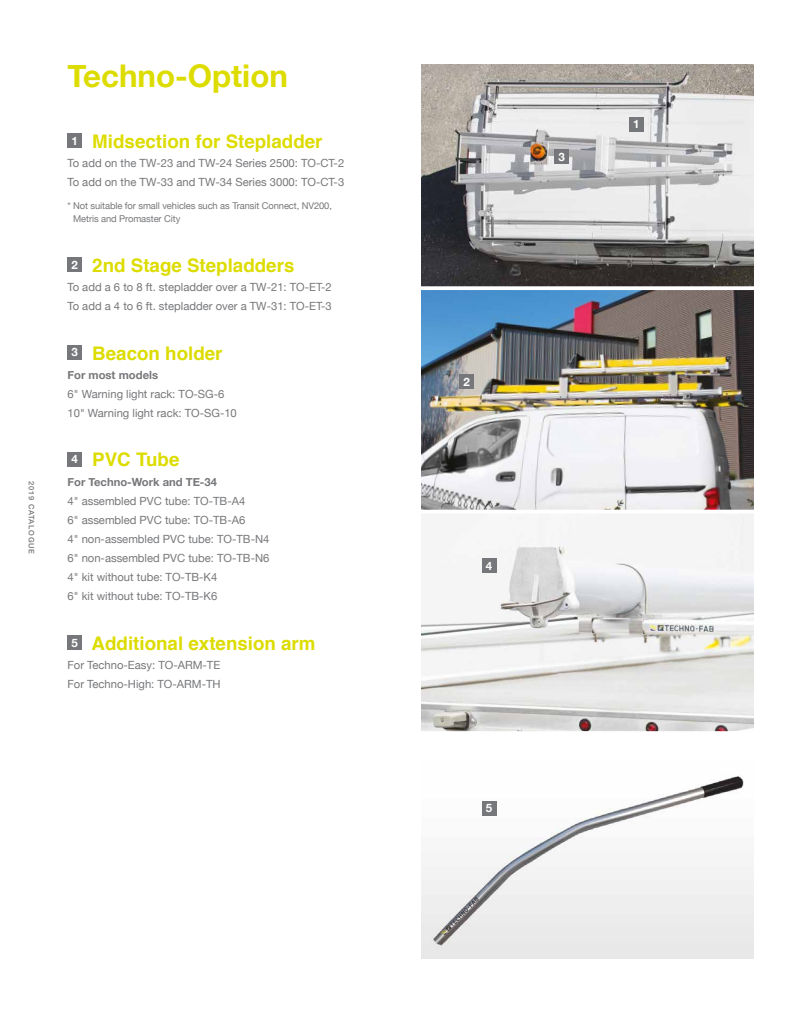
<style>
.page{position:relative;width:810px;height:1035px;background:#fff}
.page>*{position:absolute;margin:0;border:0;box-sizing:border-box;transform-origin:0 0}
.t1{font:700 31.25px "Helvetica Neue";color:#dddc00}
.t2{font:700 18.75px "Helvetica";color:#dddc00}
.t3{font:700 11.5px "Helvetica Neue";color:#fff}
.t4{font:11.25px/19.1px "Helvetica Neue";color:#76777a}
.t5{font:700 11.25px "Helvetica Neue";color:#76777a}
.t6{font:9.38px/13.5px "Helvetica Neue";letter-spacing:-.01em;color:#76777a}
.t7{font:500 7.5px "Helvetica Neue";letter-spacing:.1em;color:#76777a}
</style>
<div class="page">
<div style="left:68px;top:134px;width:14px;height:14px;background:#76777a"></div>
<div style="left:68px;top:257px;width:14px;height:15px;background:#76777a"></div>
<div style="left:68px;top:345px;width:14px;height:15px;background:#76777a"></div>
<div style="left:68px;top:452px;width:14px;height:14px;background:#76777a"></div>
<div style="left:68px;top:635px;width:14px;height:15px;background:#76777a"></div>
<img style="left:422px;top:65px;width:332px;height:666px">
<img style="left:422px;top:776px;width:332px;height:182px">
<div style="left:629px;top:117px;width:14px;height:14px;background:#76777a"></div>
<div style="left:554px;top:149px;width:15px;height:15px;background:#76777a"></div>
<div style="left:482px;top:558px;width:14px;height:15px;background:#76777a"></div>
<div style="left:482px;top:801px;width:14px;height:14px;background:#76777a"></div>
<hr style="left:415px;top:510px;width:356px;height:3px;background:#fff">
<svg style="left:421px;top:286px;width:333px;height:4px"></svg>
<div style="left:459px;top:374px;width:15px;height:15px;background:#76777a"></div>
<p class="t7" style="left:38px;top:481px;width:74px;rotate:90deg">2019 CATALOGUE</p>
<h1 class="t1" style="left:68px;top:51px;width:222px">Techno-Option</h1>
<h2 class="t2" style="left:71px;top:126px;width:253px"><sup>1</sup> Midsection for Stepladder</h2>
<p class="t4" style="left:68px;top:154px;width:278px">To add on the TW-23 and TW-24 Series 2500: TO-CT-2<br>To add on the TW-33 and TW-34 Series 3000: TO-CT-3</p>
<p class="t6" style="left:73px;top:199px;width:260px;text-indent:-6px">* Not suitable for small vehicles such as Transit Connect, NV200,<br>Metris and Promaster City</p>
<h2 class="t2" style="left:71px;top:250px;width:224px"><sup>2</sup> 2nd Stage Stepladders</h2>
<p class="t4" style="left:68px;top:278px;width:266px">To add a 6 to 8 ft. stepladder over a TW-21: TO-ET-2<br>To add a 4 to 6 ft. stepladder over a TW-31: TO-ET-3</p>
<h2 class="t2" style="left:71px;top:338px;width:153px"><sup>3</sup> Beacon holder</h2>
<p class="t5" style="left:68px;top:366px;width:92px">For most models</p>
<p class="t4" style="left:68px;top:385px;width:171px">6" Warning light rack: TO-SG-6<br>10" Warning light rack: TO-SG-10</p>
<h2 class="t2" style="left:71px;top:445px;width:109px"><sup>4</sup> PVC Tube</h2>
<p class="t5" style="left:68px;top:473px;width:151px">For Techno-Work and TE-34</p>
<p class="t4" style="left:68px;top:492px;width:203px">4" assembled PVC tube: TO-TB-A4<br>6" assembled PVC tube: TO-TB-A6<br>4" non-assembled PVC tube: TO-TB-N4<br>6" non-assembled PVC tube: TO-TB-N6<br>4" kit without tube: TO-TB-K4<br>6" kit without tube: TO-TB-K6</p>
<h2 class="t2" style="left:71px;top:628px;width:246px"><sup>5</sup> Additional extension arm</h2>
<p class="t4" style="left:68px;top:656px;width:155px">For Techno-Easy: TO-ARM-TE<br>For Techno-High: TO-ARM-TH</p>
<p class="t3" style="left:558px;top:147px;width:8px">3</p>
<p class="t3" style="left:633px;top:115px;width:8px">1</p>
<p class="t3" style="left:463px;top:372px;width:8px">2</p>
<p class="t3" style="left:486px;top:556px;width:8px">4</p>
<p class="t3" style="left:486px;top:799px;width:8px">5</p>
</div>
